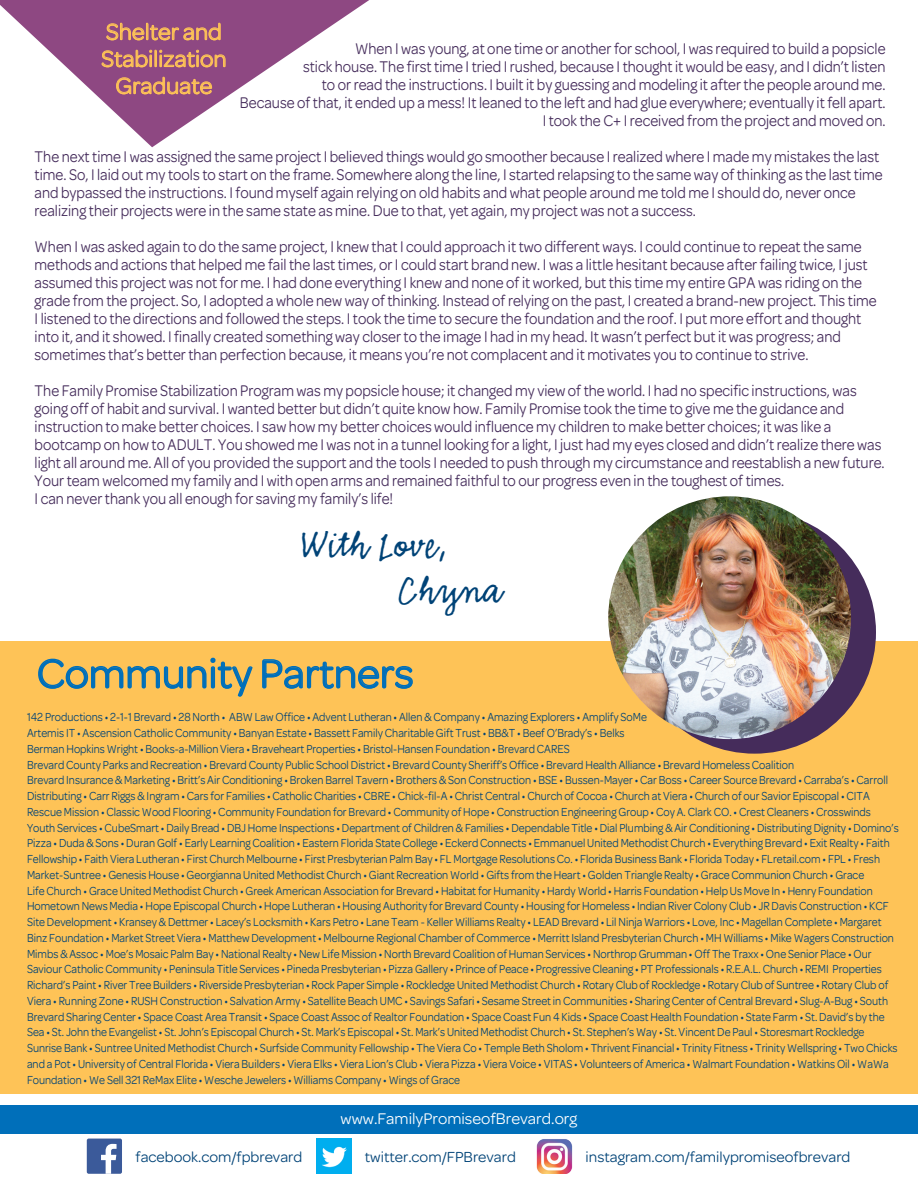
<style>
.page{position:relative;width:918px;height:1188px;background:#fff}
.page>*{position:absolute;margin:0;border:0;box-sizing:border-box;transform-origin:0 0}
.t1{font:43.35px/45px "Emmascript MVB Std";color:#004377;scale:.94 1}
.t2{font:42.75px "Omnes";color:#006fba}
.t3{font:24px/27px "Omnes";color:#fec357;text-align:center}
.t4{font:16.5px/18px "Omnes";color:#452c5b;scale:.9 1}
.t5{font:16.5px "Omnes";color:#fff}
.t6{font:15.6px "Omnes";color:#004377}
.t7{font:12.45px/15.8px "Omnes";color:#004377;scale:.9 1}
</style>
<div class="page">
<div style="left:0;top:641px;width:918px;height:452px;background:#fec357"></div>
<div style="left:0;top:1105px;width:918px;height:29px;background:#006fba"></div>
<div style="left:87px;top:1139px;width:35px;height:35px;background:#3b5a9a;border-radius:2px"></div>
<svg style="left:101px;top:1144px;width:16px;height:30px"></svg>
<img style="left:316px;top:1139px;width:35px;height:35px">
<img style="left:537px;top:1139px;width:35px;height:35px">
<svg style="left:0;top:0;width:369px;height:147px"></svg>
<svg style="left:106px;top:22px;width:115px;height:19px;background:#ae6b75"></svg>
<svg style="left:101px;top:49px;width:125px;height:19px;background:#b06d74"></svg>
<svg style="left:116px;top:76px;width:97px;height:19px;background:#af6c74"></svg>
<svg style="left:38px;top:658px;width:215px;height:39px"></svg>
<svg style="left:262px;top:659px;width:151px;height:30px"></svg>
<div style="left:633px;top:511px;width:243px;height:243px;background:#452c5b;border-radius:50%"></div>
<img style="left:608px;top:496px;width:243px;height:243px;border-radius:121px">
<h3 class="t3" style="left:101px;top:18px;width:127px">Shelter and<br>Stabilization<br>Graduate</h3>
<p class="t4" style="left:240px;top:39px;width:719px;text-align:right">When I was young, at one time or another for school, I was required to build a popsicle<br>stick house. The first time I tried I rushed, because I thought it would be easy, and I didn’t listen<br>to or read the instructions. I built it by guessing and modeling it after the people around me.<br>Because of that, it ended up a mess! It leaned to the left and had glue everywhere; eventually it fell apart.<br>I took the C+ I received from the project and moved on.</p>
<p class="t4" style="left:35px;top:147px;width:944px">The next time I was assigned the same project I believed things would go smoother because I realized where I made my mistakes the last time. So, I laid out my tools to start on the frame. Somewhere along the line, I started relapsing to the same way of thinking as the last time and bypassed the instructions. I found myself again relying on old habits and what people around me told me I should do, never once realizing their projects were in the same state as mine. Due to that, yet again, my project was not a success.</p>
<p class="t4" style="left:35px;top:237px;width:937px">When I was asked again to do the same project, I knew that I could approach it two different ways. I could continue to repeat the same methods and actions that helped me fail the last times, or I could start brand new. I was a little hesitant because after failing twice, I just assumed this project was not for me. I had done everything I knew and none of it worked, but this time my entire GPA was riding on the grade from the project. So, I adopted a whole new way of thinking. Instead of relying on the past, I created a brand-new project. This time I listened to the directions and followed the steps. I took the time to secure the foundation and the roof. I put more effort and thought into it, and it showed. I finally created something way closer to the image I had in my head. It wasn’t perfect but it was progress; and sometimes that’s better than perfection because, it means you’re not complacent and it motivates you to continue to strive.</p>
<p class="t4" style="left:35px;top:381px;width:946px">The Family Promise Stabilization Program was my popsicle house; it changed my view of the world. I had no specific instructions, was going off of habit and survival. I wanted better but didn’t quite know how. Family Promise took the time to give me the guidance and instruction to make better choices. I saw how my better choices would influence my children to make better choices; it was like a bootcamp on how to ADULT. You showed me I was not in a tunnel looking for a light, I just had my eyes closed and didn’t realize there was light all around me. All of you provided the support and the tools I needed to push through my circumstance and reestablish a new future.<br>Your team welcomed my family and I with open arms and remained faithful to our progress even in the toughest of times.<br>I can never thank you all enough for saving my family’s life!</p>
<h1 class="t1" style="left:399px;top:523px;width:112px;text-indent:-99px">With Love,<br>Chyna</h1>
<h2 class="t2" style="left:37px;top:650px;width:379px">Community Partners</h2>
<p class="t7" style="left:27px;top:709px;width:970px">142 Productions • 2-1-1 Brevard • 28 North • ABW Law Office • Advent Lutheran • Allen &amp; Company • Amazing Explorers • Amplify SoMe<br>Artemis IT • Ascension Catholic Community • Banyan Estate • Bassett Family Charitable Gift Trust • BB&amp;T • Beef O’Brady’s • Belks<br>Berman Hopkins Wright • Books-a-Million Viera • Braveheart Properties • Bristol-Hansen Foundation • Brevard CARES<br>Brevard County Parks and Recreation • Brevard County Public School District • Brevard County Sheriff’s Office • Brevard Health Alliance • Brevard Homeless Coalition<br>Brevard Insurance &amp; Marketing • Britt’s Air Conditioning • Broken Barrel Tavern • Brothers &amp; Son Construction • BSE • Bussen-Mayer • Car Boss • Career Source Brevard • Carraba’s • Carroll Distributing • Carr Riggs &amp; Ingram • Cars for Families • Catholic Charities • CBRE • Chick-fil-A • Christ Central • Church of Cocoa • Church at Viera • Church of our Savior Episcopal • CITA Rescue Mission • Classic Wood Flooring • Community Foundation for Brevard • Community of Hope • Construction Engineering Group • Coy A. Clark CO. • Crest Cleaners • Crosswinds Youth Services • CubeSmart • Daily Bread • DBJ Home Inspections • Department of Children &amp; Families • Dependable Title • Dial Plumbing &amp; Air Conditioning • Distributing Dignity • Domino’s Pizza • Duda &amp; Sons • Duran Golf • Early Learning Coalition • Eastern Florida State College • Eckerd Connects • Emmanuel United Methodist Church • Everything Brevard • Exit Realty • Faith Fellowship • Faith Viera Lutheran • First Church Melbourne • First Presbyterian Palm Bay • FL Mortgage Resolutions Co. • Florida Business Bank • Florida Today • FLretail.com • FPL • Fresh Market-Suntree • Genesis House • Georgianna United Methodist Church • Giant Recreation World • Gifts from the Heart • Golden Triangle Realty • Grace Communion Church • Grace<br>Life Church • Grace United Methodist Church • Greek American Association for Brevard • Habitat for Humanity • Hardy World • Harris Foundation • Help Us Move In • Henry Foundation Hometown News Media • Hope Episcopal Church • Hope Lutheran • Housing Authority for Brevard County • Housing for Homeless • Indian River Colony Club • JR Davis Construction • KCF Site Development • Kransey &amp; Dettmer • Lacey’s Locksmith • Kars Petro • Lane Team - Keller Williams Realty • LEAD Brevard • Lil Ninja Warriors • Love, Inc • Magellan Complete • Margaret Binz Foundation • Market Street Viera • Matthew Development • Melbourne Regional Chamber of Commerce • Merritt Island Presbyterian Church • MH Williams • Mike Wagers Construction Mimbs &amp; Assoc • Moe’s Mosaic Palm Bay • National Realty • New Life Mission • North Brevard Coalition of Human Services • Northrop Grumman • Off The Traxx • One Senior Place • Our Saviour Catholic Community • Peninsula Title Services • Pineda Presbyterian • Pizza Gallery • Prince of Peace • Progressive Cleaning • PT Professionals • R.E.A.L. Church • REMI Properties Richard’s Paint • River Tree Builders • Riverside Presbyterian • Rock Paper Simple • Rockledge United Methodist Church • Rotary Club of Rockledge • Rotary Club of Suntree • Rotary Club of Viera • Running Zone • RUSH Construction • Salvation Army • Satellite Beach UMC • Savings Safari • Sesame Street in Communities • Sharing Center of Central Brevard • Slug-A-Bug • South Brevard Sharing Center • Space Coast Area Transit • Space Coast Assoc of Realtor Foundation • Space Coast Fun 4 Kids • Space Coast Health Foundation • State Farm • St. David’s by the Sea • St. John the Evangelist • St. John’s Episcopal Church • St. Mark’s Episcopal • St. Mark’s United Methodist Church • St. Stephen’s Way • St. Vincent De Paul • Storesmart Rockledge Sunrise Bank • Suntree United Methodist Church • Surfside Community Fellowship • The Viera Co • Temple Beth Sholom • Thrivent Financial • Trinity Fitness • Trinity Wellspring • Two Chicks and a Pot • University of Central Florida • Viera Builders • Viera Elks • Viera Lion’s Club • Viera Pizza • Viera Voice • VITAS • Volunteers of America • Walmart Foundation • Watkins Oil • WaWa Foundation • We Sell 321 ReMax Elite • Wesche Jewelers • Williams Company • Wings of Grace</p>
<h3 class="t5" style="left:341px;top:1109px;width:238px">www.FamilyPromiseofBrevard.org</h3>
<p class="t6" style="left:136px;top:1148px;width:168px">facebook.com/fpbrevard</p>
<p class="t6" style="left:365px;top:1148px;width:153px">twitter.com/FPBrevard</p>
<p class="t6" style="left:586px;top:1148px;width:266px">instagram.com/familypromiseofbrevard</p>
</div>
